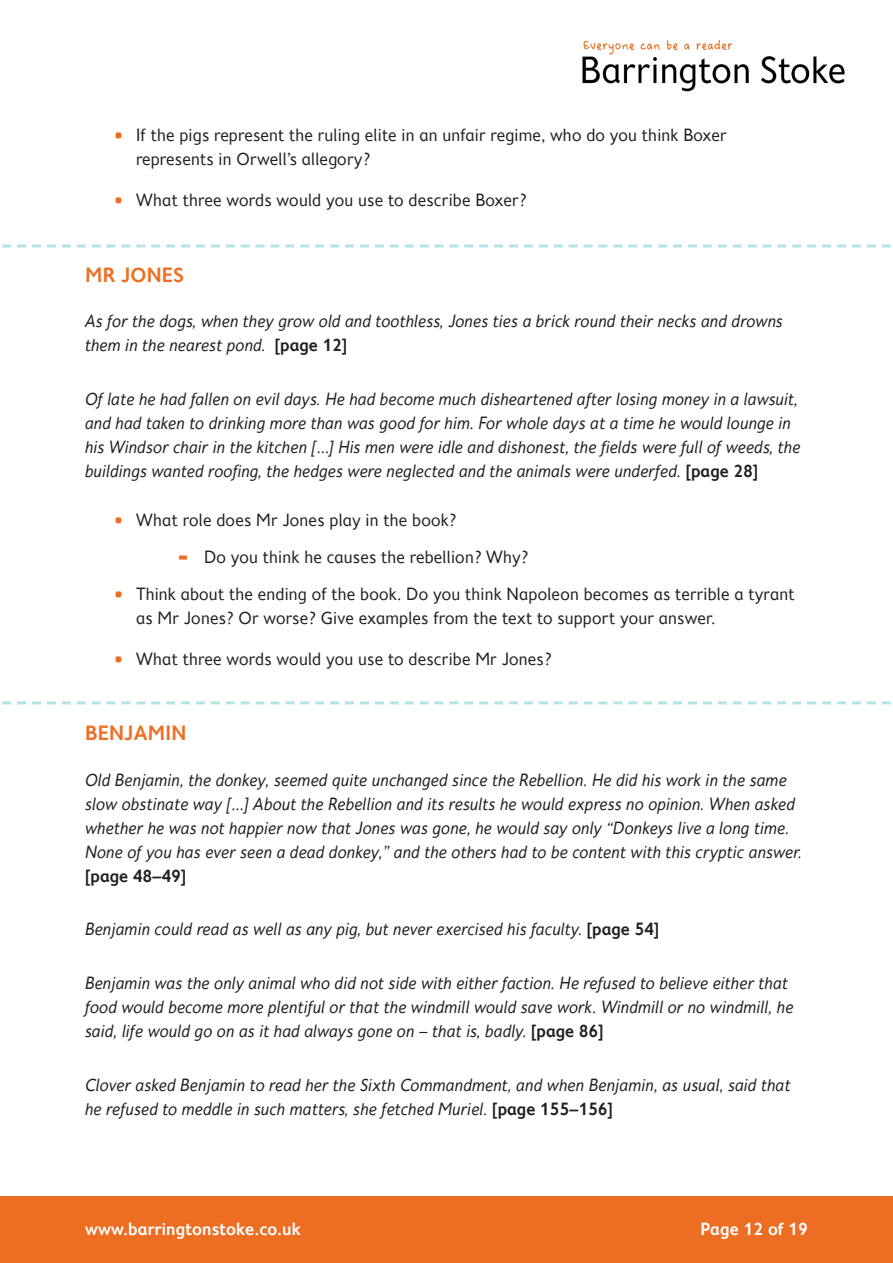
<style>
.page{position:relative;width:893px;height:1263px;background:#fff}
.page>*{position:absolute;margin:0;border:0;box-sizing:border-box;transform-origin:0 0}
.In_text_prompts{font:600 21px "Fiendstar";color:#ed6e23}
.Book_extract{font:italic 18px/24px "Fiendstar";color:#231f20}
.t1{font:18px/24px "Fiendstar";color:#231f20}
.t2{font:600 18px "Fiendstar";color:#fff}
.s1{font-family:"Londrina Solid";font-size:31.5px;color:#ed6e23}
.s2{font-weight:600;font-style:normal}
.s3{font-family:"Londrina Solid";font-size:21px;color:#ed6e23}
</style>
<div class="page">
<div style="left:0;top:1196px;width:893px;height:67px;background:#ed6e23"></div>
<img style="left:582px;top:39px;width:263px;height:53px">
<svg style="left:2px;top:244px;width:889px;height:3px"></svg>
<svg style="left:2px;top:701px;width:889px;height:3px"></svg>
<p class="t1" style="left:136px;top:123px;width:592px;text-indent:-21px"><span class="s1">•</span> If the pigs represent the ruling elite in an unfair regime, who do you think Boxer represents in Orwell’s allegory?</p>
<p class="t1" style="left:115px;top:188px;width:413px"><span class="s1">•</span> What three words would you use to describe Boxer?</p>
<p class="In_text_prompts" style="left:85px;top:263px;width:101px">MR JONES</p>
<p class="Book_extract" style="left:85px;top:309px;width:699px">As for the dogs, when they grow old and toothless, Jones ties a brick round their necks and drowns them in the nearest pond. <span class="s2">[page 12]</span></p>
<p class="Book_extract" style="left:85px;top:387px;width:717px">Of late he had fallen on evil days. He had become much disheartened after losing money in a lawsuit, and had taken to drinking more than was good for him. For whole days at a time he would lounge in his Windsor chair in the kitchen […] His men were idle and dishonest, the fields were full of weeds, the buildings wanted roofing, the hedges were neglected and the animals were underfed. <span class="s2">[page 28]</span></p>
<p class="t1" style="left:115px;top:508px;width:343px"><span class="s1">•</span> What role does Mr Jones play in the book?</p>
<p class="t1" style="left:179px;top:545px;width:351px"><span class="s3">–</span> Do you think he causes the rebellion? Why?</p>
<p class="t1" style="left:136px;top:582px;width:660px;text-indent:-21px"><span class="s1">•</span> Think about the ending of the book. Do you think Napoleon becomes as terrible a tyrant as Mr Jones? Or worse? Give examples from the text to support your answer.</p>
<p class="t1" style="left:115px;top:647px;width:438px"><span class="s1">•</span> What three words would you use to describe Mr Jones?</p>
<p class="In_text_prompts" style="left:85px;top:721px;width:103px">BENJAMIN</p>
<p class="Book_extract" style="left:85px;top:767px;width:719px">Old Benjamin, the donkey, seemed quite unchanged since the Rebellion. He did his work in the same slow obstinate way […] About the Rebellion and its results he would express no opinion. When asked whether he was not happier now that Jones was gone, he would say only “Donkeys live a long time.<br>None of you has ever seen a dead donkey,” and the others had to be content with this cryptic answer. <span class="s2">[page 48–49]</span></p>
<p class="Book_extract" style="left:85px;top:917px;width:576px">Benjamin could read as well as any pig, but never exercised his faculty. <span class="s2">[page 54]</span></p>
<p class="Book_extract" style="left:85px;top:971px;width:710px">Benjamin was the only animal who did not side with either faction. He refused to believe either that food would become more plentiful or that the windmill would save work. Windmill or no windmill, he said, life would go on as it had always gone on – that is, badly. <span class="s2">[page 86]</span></p>
<p class="Book_extract" style="left:85px;top:1073px;width:707px">Clover asked Benjamin to read her the Sixth Commandment, and when Benjamin, as usual, said that he refused to meddle in such matters, she fetched Muriel. <span class="s2">[page 155–156]</span></p>
<p class="t2" style="left:85px;top:1218px;width:217px">www.barringtonstoke.co.uk</p>
<p class="t2" style="left:700px;top:1218px;width:109px">Page 12 of 19</p>
</div>
